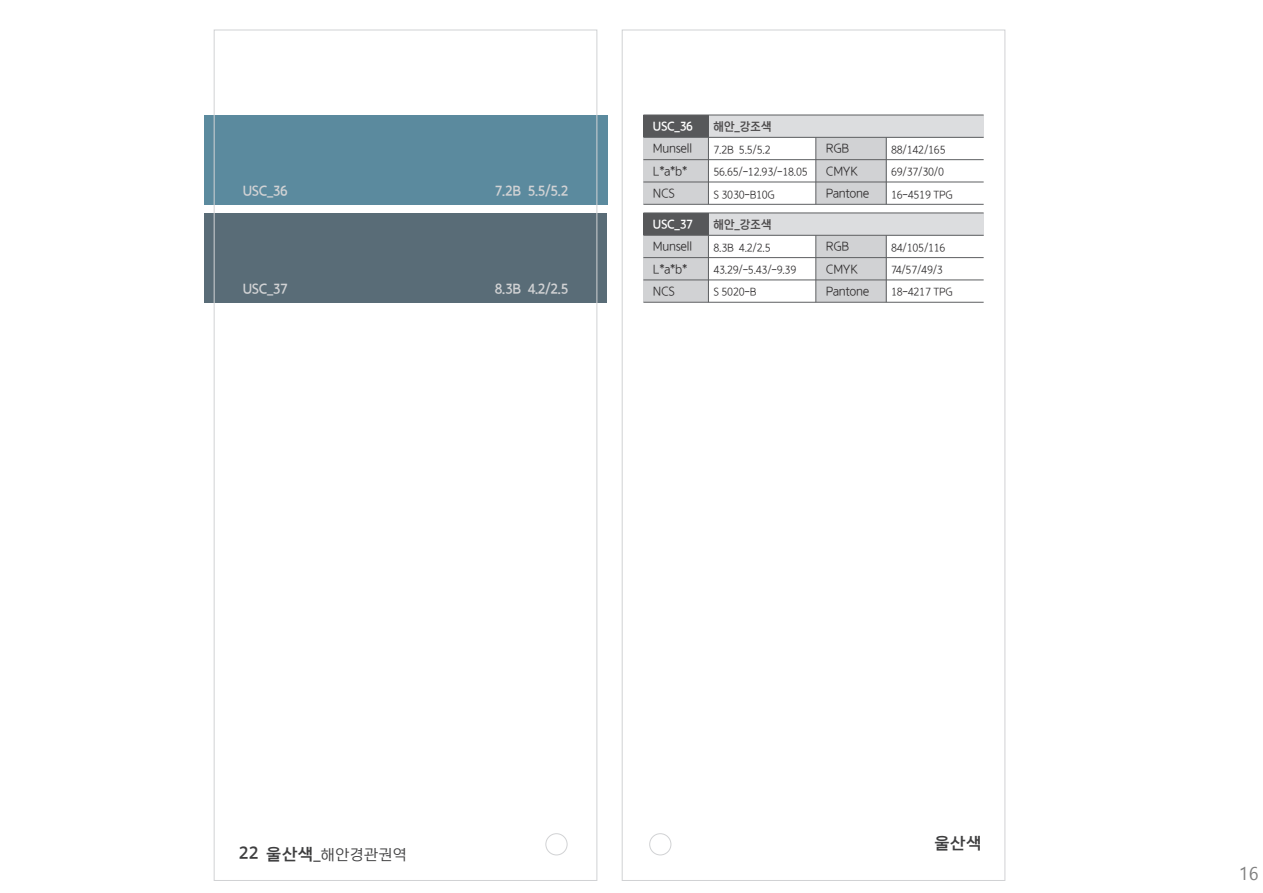
<style>
.page{position:relative;width:1263px;height:893px;background:#fff}
.page>*{position:absolute;margin:0;border:0;box-sizing:border-box;transform-origin:0 0}
.t1{font:18px "Malgun Gothic";color:#808080}
.t2{font:700 16.5px "Koddi UD On Gothic";color:#3e3e3f}
.t3{font:15px "Koddi UD On Gothic";color:#3e3e3f}
.t4{font:700 13.5px "Koddi UD On Gothic";letter-spacing:-.025em;color:#d1d2d4;scale:.95 1}
.t5{font:12px/22.4px "Koddi UD On Gothic";letter-spacing:-.025em;color:#312f30;scale:.95 1}
.t6{font:700 12px "Koddi UD On Gothic";letter-spacing:-.025em;color:#fff;scale:.95 1}
.t7{font:700 12px "Koddi UD On Gothic";letter-spacing:-.025em;color:#4c4a4b;scale:.95 1}
.t8{font:10.5px/22.4px "Koddi UD On Gothic";letter-spacing:-.025em;color:#312f30;scale:.95 1}
.s1{font-weight:700;font-size:16.5px}
</style>
<div class="page">
<div style="left:709px;top:213px;width:275px;height:22px;background:#dcdddf"></div>
<div style="left:643px;top:213px;width:66px;height:22px;background:#57585a"></div>
<div style="left:204px;top:213px;width:402px;height:89px;background:#596c77"></div>
<div style="left:816px;top:235px;width:70px;height:67px;background:#d1d2d4"></div>
<div style="left:643px;top:235px;width:65px;height:67px;background:#d1d2d4"></div>
<hr style="left:643px;top:235px;width:341px;height:1px;background:#5d5f61">
<hr style="left:643px;top:257px;width:341px;height:1px;background:#5d5f61">
<hr style="left:643px;top:280px;width:341px;height:1px;background:#5d5f61">
<hr style="left:815px;top:235px;width:1px;height:67px;background:#5d5f61">
<hr style="left:886px;top:235px;width:1px;height:67px;background:#5d5f61">
<hr style="left:643px;top:213px;width:341px;height:1px;background:#5d5f61">
<hr style="left:643px;top:302px;width:341px;height:1px;background:#5d5f61">
<hr style="left:708px;top:235px;width:1px;height:67px;background:#5d5f61">
<div style="left:649px;top:833px;width:22px;height:22px;border:1px solid #d1d2d4;border-radius:50%"></div>
<div style="left:545px;top:833px;width:22px;height:22px;border:1px solid #d1d2d4;border-radius:50%"></div>
<div style="left:204px;top:115px;width:403px;height:89px;background:#5b8a9e"></div>
<div style="left:709px;top:115px;width:275px;height:22px;background:#dcdddf"></div>
<div style="left:643px;top:115px;width:66px;height:22px;background:#57585a"></div>
<div style="left:816px;top:137px;width:70px;height:67px;background:#d1d2d4"></div>
<div style="left:643px;top:137px;width:65px;height:67px;background:#d1d2d4"></div>
<hr style="left:643px;top:137px;width:341px;height:1px;background:#5d5f61">
<hr style="left:643px;top:159px;width:341px;height:1px;background:#5d5f61">
<hr style="left:643px;top:182px;width:341px;height:1px;background:#5d5f61">
<hr style="left:815px;top:137px;width:1px;height:67px;background:#5d5f61">
<hr style="left:886px;top:137px;width:1px;height:67px;background:#5d5f61">
<hr style="left:643px;top:115px;width:341px;height:1px;background:#5d5f61">
<hr style="left:643px;top:204px;width:341px;height:1px;background:#5d5f61">
<hr style="left:708px;top:137px;width:1px;height:67px;background:#5d5f61">
<p class="t4" style="left:243px;top:183px;width:49px">USC_36</p>
<p class="t4" style="left:495px;top:183px;width:79px">7.2B 5.5/5.2</p>
<p class="t4" style="left:243px;top:281px;width:49px">USC_37</p>
<p class="t4" style="left:495px;top:281px;width:79px">8.3B 4.2/2.5</p>
<p class="t6" style="left:653px;top:119px;width:44px">USC_36</p>
<p class="t7" style="left:713px;top:119px;width:63px">해안_강조색</p>
<p class="t8" style="left:713px;top:138px;width:101px">7.2B 5.5/5.2<br>56.65/-12.93/-18.05<br>S 3030-B10G</p>
<p class="t8" style="left:891px;top:138px;width:66px">88/142/165<br>69/37/30/0<br>16-4519 TPG</p>
<p class="t5" style="left:653px;top:137px;width:43px">Munsell<br>L*a*b*<br>NCS</p>
<p class="t5" style="left:826px;top:137px;width:47px">RGB<br>CMYK<br>Pantone</p>
<p class="t7" style="left:713px;top:217px;width:63px">해안_강조색</p>
<p class="t6" style="left:653px;top:217px;width:44px">USC_37</p>
<p class="t5" style="left:653px;top:235px;width:43px">Munsell<br>L*a*b*<br>NCS</p>
<p class="t5" style="left:826px;top:235px;width:47px">RGB<br>CMYK<br>Pantone</p>
<p class="t8" style="left:713px;top:236px;width:62px">8.3B 4.2/2.5</p>
<p class="t8" style="left:713px;top:281px;width:47px">S 5020-B</p>
<p class="t8" style="left:713px;top:259px;width:89px">43.29/-5.43/-9.39</p>
<p class="t8" style="left:891px;top:236px;width:66px">84/105/116<br>74/57/49/3<br>18-4217 TPG</p>
<h3 class="t3" style="left:239px;top:845px;width:170px"><span class="s1">22 울산색</span>_해안경관권역</h3>
<h2 class="t2" style="left:934px;top:832px;width:49px">울산색</h2>
<h1 class="t1" style="left:1239px;top:860px;width:21px">16</h1>
</div>
